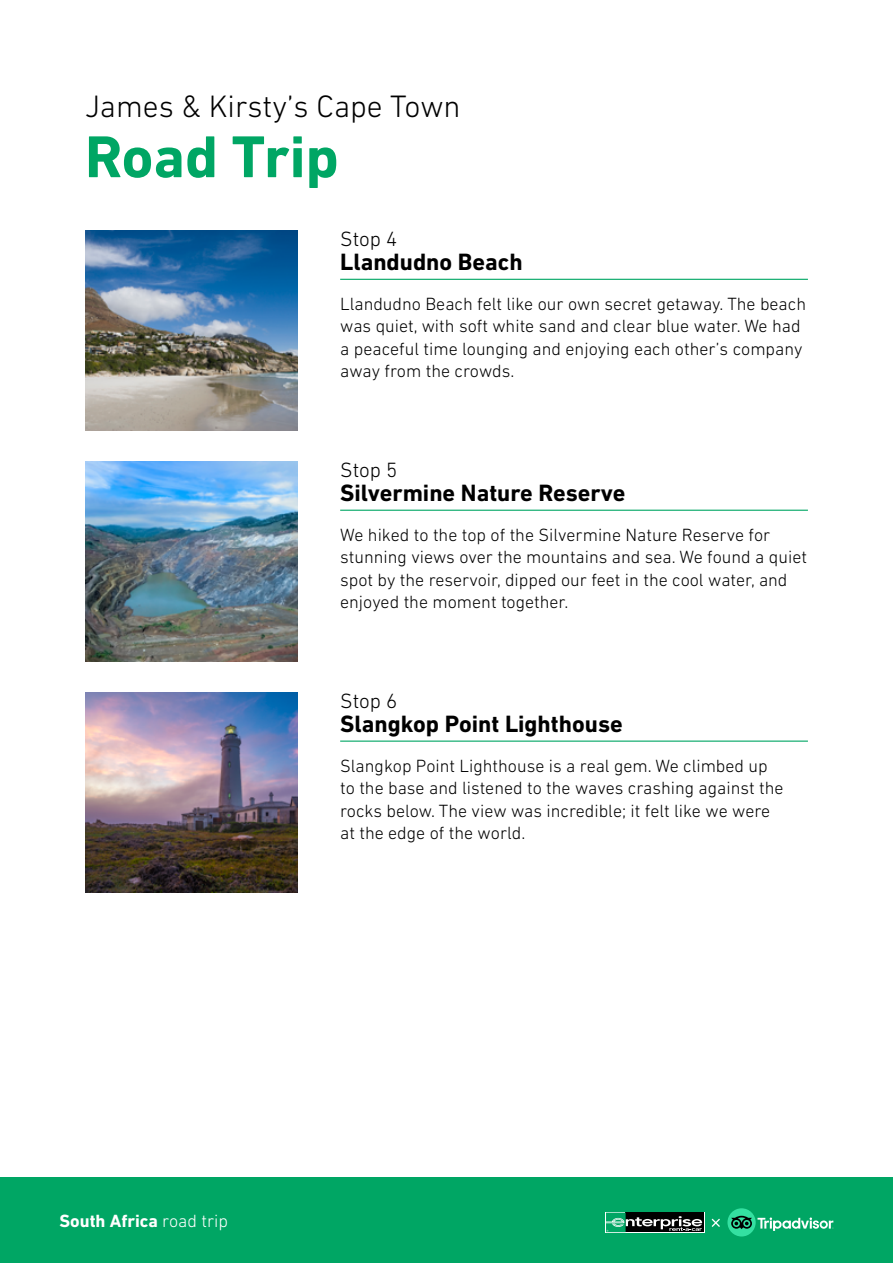
<style>
.page{position:relative;width:893px;height:1263px;background:#fff}
.page>*{position:absolute;margin:0;border:0;box-sizing:border-box;transform-origin:0 0}
.t1{font:700 60px "DIN Next LT Pro";color:#00a664}
.t2{font:300 31.5px "DIN Next LT Pro";color:#000}
.t3{font:700 24px "DIN Next LT Pro";color:#000}
.t4{font:300 21px "DIN Next LT Pro";color:#000}
.t5{font:300 18px/22.5px "DIN Next LT Pro";color:#000}
.t6{font:700 18px "DIN Next LT Pro";color:#fff}
.s1{font-weight:300}
</style>
<div class="page">
<hr style="left:340px;top:510px;width:468px;height:1px;background:#00a664">
<hr style="left:340px;top:740px;width:468px;height:2px;background:#00a664">
<div style="left:0;top:1178px;width:893px;height:85px;background:#00a664"></div>
<svg style="left:712px;top:1218px;width:8px;height:9px"></svg>
<div style="left:727px;top:1208px;width:29px;height:28px;background:#34e0a1;border-radius:50%"></div>
<svg style="left:731px;top:1216px;width:102px;height:15px"></svg>
<svg style="left:605px;top:1212px;width:99px;height:21px"></svg>
<div style="left:626px;top:1212px;width:78px;height:20px;background:#000"></div>
<svg style="left:606px;top:1212px;width:96px;height:20px"></svg>
<img style="left:85px;top:461px;width:213px;height:200px">
<img style="left:85px;top:692px;width:213px;height:200px">
<hr style="left:340px;top:279px;width:468px;height:1px;background:#00a664">
<img style="left:85px;top:230px;width:213px;height:200px">
<h2 class="t2" style="left:85px;top:88px;width:377px">James &amp; Kirsty’s Cape Town</h2>
<h1 class="t1" style="left:85px;top:122px;width:255px">Road Trip</h1>
<p class="t4" style="left:340px;top:227px;width:59px">Stop 4</p>
<h3 class="t3" style="left:340px;top:248px;width:184px">Llandudno Beach</h3>
<p class="t5" style="left:340px;top:292px;width:467px">Llandudno Beach felt like our own secret getaway. The beach was quiet, with soft white sand and clear blue water. We had a peaceful time lounging and enjoying each other’s company away from the crowds.</p>
<p class="t4" style="left:340px;top:458px;width:59px">Stop 5</p>
<h3 class="t3" style="left:340px;top:479px;width:287px">Silvermine Nature Reserve</h3>
<p class="t5" style="left:340px;top:523px;width:468px">We hiked to the top of the Silvermine Nature Reserve for stunning views over the mountains and sea. We found a quiet spot by the reservoir, dipped our feet in the cool water, and enjoyed the moment together.</p>
<p class="t4" style="left:340px;top:689px;width:59px">Stop 6</p>
<h3 class="t3" style="left:340px;top:710px;width:284px">Slangkop Point Lighthouse</h3>
<p class="t5" style="left:340px;top:754px;width:445px">Slangkop Point Lighthouse is a real gem. We climbed up to the base and listened to the waves crashing against the rocks below. The view was incredible; it felt like we were at the edge of the world.</p>
<p class="t6" style="left:60px;top:1210px;width:170px">South Africa <span class="s1">road trip</span></p>
</div>
